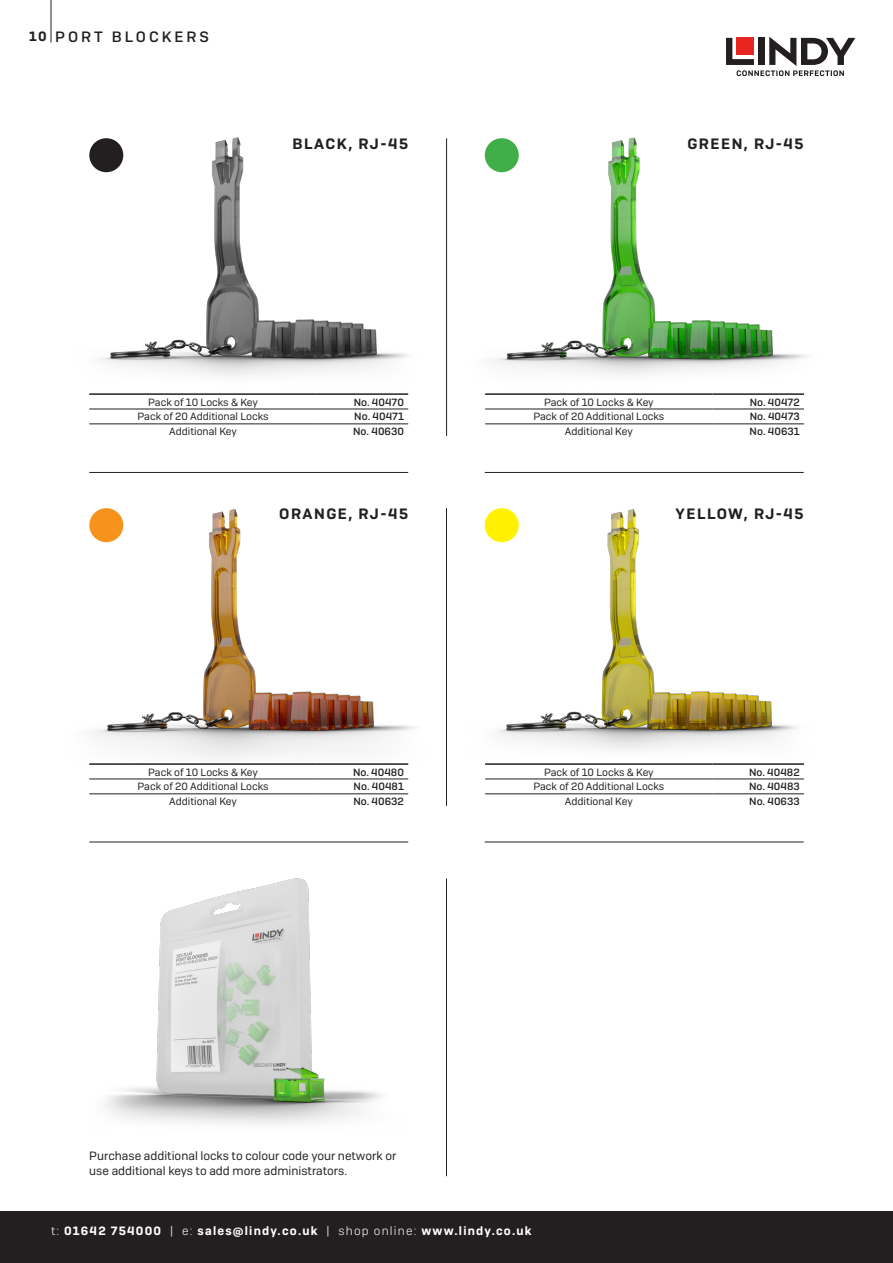
<style>
.page{position:relative;width:893px;height:1263px;background:#fff}
.page>*{position:absolute;margin:0;border:0;box-sizing:border-box;transform-origin:0 0}
.Product-Headline{font:600 15px "Camber";letter-spacing:.1em;color:#231f20}
.Head-1{font:500 15px "Camber";letter-spacing:.2em;color:#231f20}
.Bullets{font:600 13.5px "Camber";color:#231f20}
.What_it_is_-_Copy{font:12px/15px "Camber";color:#231f20}
.t1{font:600 12px "Camber";letter-spacing:.1em;color:#fff}
.How_it_works_Copy{font:10.5px "Camber";color:#231f20}
.t2{font:500 10.5px "Camber";color:#231f20}
.s1{font-family:"Camber Lg";font-weight:400}
</style>
<div class="page">
<div style="left:0;top:1212px;width:893px;height:51px;background:#231f20"></div>
<img style="left:89px;top:137px;width:320px;height:288px">
<img style="left:484px;top:137px;width:324px;height:287px">
<img style="left:89px;top:508px;width:326px;height:257px">
<img style="left:484px;top:508px;width:312px;height:242px">
<img style="left:89px;top:841px;width:320px;height:283px">
<div style="left:89px;top:138px;width:34px;height:34px;background:#231f20;border-radius:50%"></div>
<div style="left:485px;top:138px;width:34px;height:34px;background:#40ae49;border-radius:50%"></div>
<div style="left:485px;top:508px;width:34px;height:34px;background:#fff101;border-radius:50%"></div>
<div style="left:89px;top:508px;width:34px;height:34px;background:#f7931d;border-radius:50%"></div>
<hr style="left:89px;top:393px;width:228px;height:2px;background:#231f20">
<hr style="left:317px;top:393px;width:91px;height:2px;background:#231f20">
<hr style="left:89px;top:409px;width:228px;height:1px;background:#231f20">
<hr style="left:317px;top:409px;width:91px;height:1px;background:#231f20">
<hr style="left:89px;top:424px;width:228px;height:1px;background:#231f20">
<hr style="left:317px;top:424px;width:91px;height:1px;background:#231f20">
<hr style="left:485px;top:393px;width:228px;height:2px;background:#231f20">
<hr style="left:713px;top:393px;width:91px;height:2px;background:#231f20">
<hr style="left:485px;top:409px;width:228px;height:1px;background:#231f20">
<hr style="left:713px;top:409px;width:91px;height:1px;background:#231f20">
<hr style="left:485px;top:424px;width:228px;height:1px;background:#231f20">
<hr style="left:713px;top:424px;width:91px;height:1px;background:#231f20">
<hr style="left:89px;top:763px;width:228px;height:2px;background:#231f20">
<hr style="left:317px;top:763px;width:91px;height:2px;background:#231f20">
<hr style="left:89px;top:779px;width:228px;height:1px;background:#231f20">
<hr style="left:317px;top:779px;width:91px;height:1px;background:#231f20">
<hr style="left:89px;top:793px;width:228px;height:1px;background:#231f20">
<hr style="left:317px;top:793px;width:91px;height:1px;background:#231f20">
<hr style="left:485px;top:763px;width:228px;height:2px;background:#231f20">
<hr style="left:713px;top:763px;width:91px;height:2px;background:#231f20">
<hr style="left:485px;top:779px;width:228px;height:1px;background:#231f20">
<hr style="left:713px;top:779px;width:91px;height:1px;background:#231f20">
<hr style="left:485px;top:793px;width:228px;height:1px;background:#231f20">
<hr style="left:713px;top:793px;width:91px;height:1px;background:#231f20">
<hr style="left:89px;top:842px;width:319px;height:1px;background:#231f20">
<hr style="left:89px;top:472px;width:319px;height:1px;background:#231f20">
<hr style="left:485px;top:842px;width:319px;height:1px;background:#231f20">
<hr style="left:485px;top:472px;width:319px;height:1px;background:#231f20">
<hr style="left:446px;top:878px;width:1px;height:298px;background:#231f20">
<hr style="left:446px;top:508px;width:1px;height:298px;background:#231f20">
<hr style="left:446px;top:138px;width:1px;height:298px;background:#231f20">
<hr style="left:51px;top:0;width:1px;height:43px;background:#231f20">
<svg style="left:726px;top:37px;width:129px;height:39px"></svg>
<div style="left:737px;top:38px;width:17px;height:17px;background:#e72621"></div>
<div style="left:758px;top:38px;width:7px;height:27px;background:#231f20"></div>
<p class="Bullets" style="left:29px;top:28px;width:19px">10</p>
<p class="Head-1" style="left:55px;top:28px;width:155px">PORT BLOCKERS</p>
<p class="Product-Headline" style="left:293px;top:135px;width:117px">BLACK, RJ-45</p>
<p class="Product-Headline" style="left:687px;top:135px;width:118px">GREEN, RJ-45</p>
<p class="How_it_works_Copy" style="left:148px;top:396px;width:111px">Pack of 10 Locks &amp; Key</p>
<p class="t2" style="left:354px;top:396px;width:52px">No. 40470</p>
<p class="How_it_works_Copy" style="left:138px;top:410px;width:133px">Pack of 20 Additional Locks</p>
<p class="t2" style="left:354px;top:410px;width:51px">No. 40471</p>
<p class="How_it_works_Copy" style="left:169px;top:425px;width:69px">Additional Key</p>
<p class="t2" style="left:353px;top:425px;width:52px">No. 40630</p>
<p class="How_it_works_Copy" style="left:544px;top:396px;width:111px">Pack of 10 Locks &amp; Key</p>
<p class="t2" style="left:750px;top:396px;width:52px">No. 40472</p>
<p class="How_it_works_Copy" style="left:533px;top:410px;width:133px">Pack of 20 Additional Locks</p>
<p class="t2" style="left:750px;top:410px;width:52px">No. 40473</p>
<p class="How_it_works_Copy" style="left:565px;top:425px;width:69px">Additional Key</p>
<p class="t2" style="left:750px;top:425px;width:52px">No. 40631</p>
<p class="Product-Headline" style="left:279px;top:505px;width:130px">ORANGE, RJ-45</p>
<p class="Product-Headline" style="left:676px;top:505px;width:130px">YELLOW, RJ-45</p>
<p class="How_it_works_Copy" style="left:148px;top:766px;width:111px">Pack of 10 Locks &amp; Key</p>
<p class="t2" style="left:353px;top:766px;width:52px">No. 40480</p>
<p class="How_it_works_Copy" style="left:138px;top:780px;width:133px">Pack of 20 Additional Locks</p>
<p class="t2" style="left:354px;top:780px;width:52px">No. 40481</p>
<p class="How_it_works_Copy" style="left:169px;top:795px;width:69px">Additional Key</p>
<p class="t2" style="left:353px;top:795px;width:52px">No. 40632</p>
<p class="How_it_works_Copy" style="left:544px;top:766px;width:111px">Pack of 10 Locks &amp; Key</p>
<p class="t2" style="left:749px;top:766px;width:52px">No. 40482</p>
<p class="How_it_works_Copy" style="left:533px;top:780px;width:133px">Pack of 20 Additional Locks</p>
<p class="t2" style="left:749px;top:780px;width:52px">No. 40483</p>
<p class="How_it_works_Copy" style="left:565px;top:795px;width:69px">Additional Key</p>
<p class="t2" style="left:749px;top:795px;width:52px">No. 40633</p>
<p class="What_it_is_-_Copy" style="left:89px;top:1148px;width:309px">Purchase additional locks to colour code your network or use additional keys to add more administrators.</p>
<p class="t1" style="left:51px;top:1223px;width:482px"><span class="s1">t:</span> 01642 754000 <span class="s1">| e:</span> sales@lindy.co.uk <span class="s1">| shop online:</span> www.lindy.co.uk</p>
</div>
